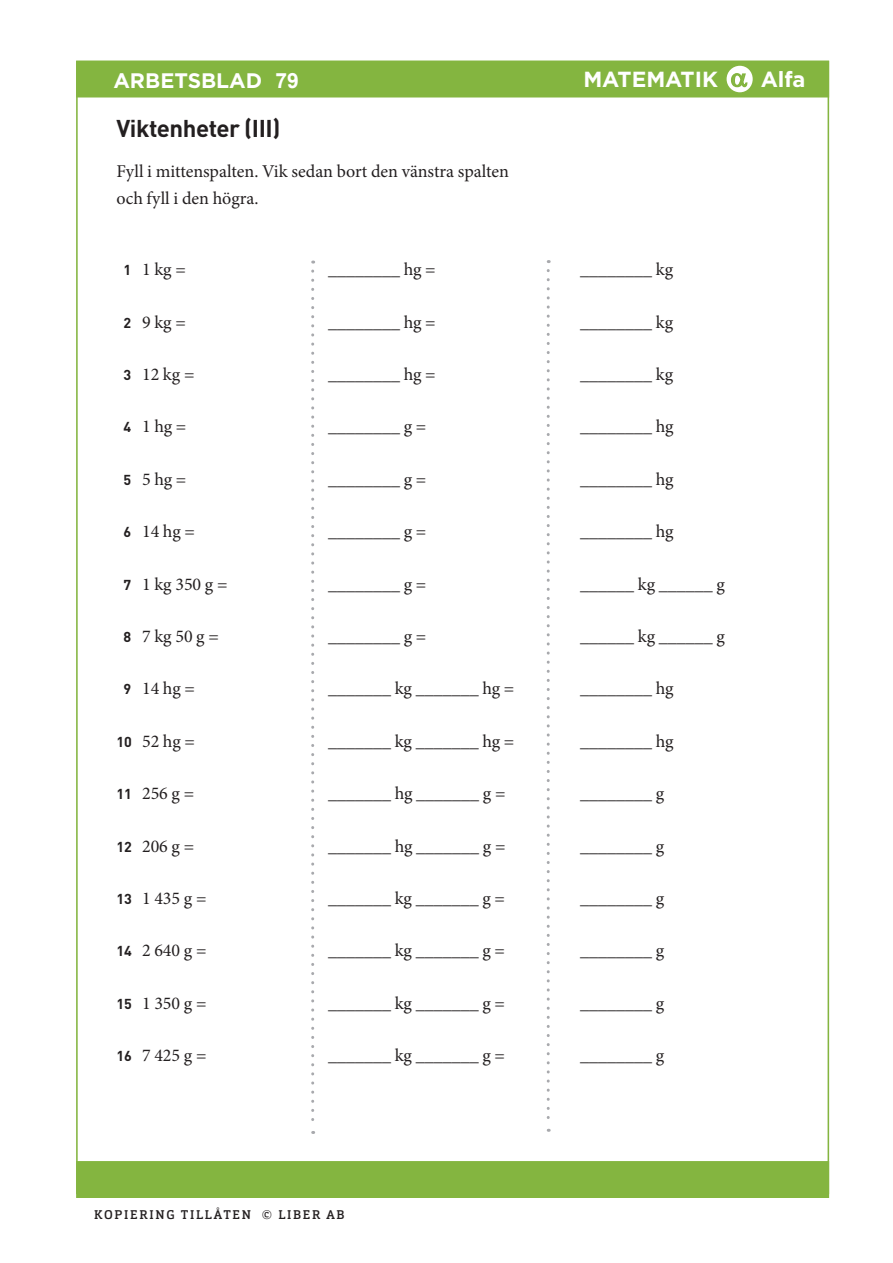
<style>
.page{position:relative;width:893px;height:1263px;background:#fff}
.page>*{position:absolute;margin:0;border:0;box-sizing:border-box;transform-origin:0 0}
.R_OH{font:700 24px "DIN Pro";letter-spacing:-.02em;color:#231f20}
.t1{font:700 21.9px "Gotham";color:#fff}
.Antal_ratt{font:700 21px "Gotham";color:#fff}
.Uppgift_luft_över{font:18px "Minion Pro";color:#231f20}
.Brödtext{font:18px/27px "Minion Pro";color:#231f20}
.t2{font:500 12.45px "Orgon Slab";letter-spacing:.14em;color:#231f20}
.Pagina_V{font:700 9px "DIN Pro";letter-spacing:.11em;color:#231f20}
.s1{font-family:"Arial"}
.s2{font-family:"DIN Pro";font-weight:700;font-size:14.25px}
</style>
<div class="page">
<div style="left:77px;top:61px;width:751px;height:36px;background:#84b540"></div>
<div style="left:77px;top:1162px;width:751px;height:35px;background:#84b540"></div>
<div style="left:76px;top:1161px;width:753px;height:37px;border:2px solid #84b540"></div>
<div style="left:727px;top:66px;width:26px;height:26px;background:#fff;border-radius:50%"></div>
<svg style="left:311px;top:271px;width:3px;height:863px"></svg>
<svg style="left:547px;top:271px;width:3px;height:861px"></svg>
<svg style="left:731px;top:73px;width:17px;height:15px"></svg>
<p class="Antal_ratt" style="left:113px;top:67px;width:187px">ARBETSBLAD <span class="s1">79</span></p>
<p class="R_OH" style="left:117px;top:112px;width:165px">Viktenheter (III)</p>
<p class="Brödtext" style="left:117px;top:158px;width:394px">Fyll i mittenspalten. Vik sedan bort den vänstra spalten och fyll i den högra.</p>
<p class="t1" style="left:583px;top:65px;width:136px">MATEMATIK</p>
<p class="t1" style="left:761px;top:64px;width:46px">Alfa</p>
<p class="Uppgift_luft_över" style="left:124px;top:257px;width:64px"><span class="s2">1</span> 1kg =</p>
<p class="Uppgift_luft_över" style="left:328px;top:257px;width:109px">________ hg =</p>
<p class="Uppgift_luft_över" style="left:580px;top:257px;width:95px">________ kg</p>
<p class="Uppgift_luft_över" style="left:124px;top:310px;width:64px"><span class="s2">2</span> 9kg =</p>
<p class="Uppgift_luft_över" style="left:328px;top:310px;width:109px">________ hg =</p>
<p class="Uppgift_luft_över" style="left:580px;top:310px;width:95px">________ kg</p>
<p class="Uppgift_luft_över" style="left:124px;top:362px;width:72px"><span class="s2">3</span> 12kg =</p>
<p class="Uppgift_luft_över" style="left:328px;top:362px;width:109px">________ hg =</p>
<p class="Uppgift_luft_över" style="left:580px;top:362px;width:95px">________ kg</p>
<p class="Uppgift_luft_över" style="left:124px;top:415px;width:64px"><span class="s2">4</span> 1hg =</p>
<p class="Uppgift_luft_över" style="left:328px;top:415px;width:100px">________ g =</p>
<p class="Uppgift_luft_över" style="left:580px;top:415px;width:95px">________ hg</p>
<p class="Uppgift_luft_över" style="left:124px;top:467px;width:64px"><span class="s2">5</span> 5hg =</p>
<p class="Uppgift_luft_över" style="left:328px;top:467px;width:100px">________ g =</p>
<p class="Uppgift_luft_över" style="left:580px;top:467px;width:95px">________ hg</p>
<p class="Uppgift_luft_över" style="left:124px;top:519px;width:73px"><span class="s2">6</span> 14hg =</p>
<p class="Uppgift_luft_över" style="left:328px;top:519px;width:100px">________ g =</p>
<p class="Uppgift_luft_över" style="left:580px;top:519px;width:95px">________ hg</p>
<p class="Uppgift_luft_över" style="left:124px;top:572px;width:105px"><span class="s2">7</span> 1kg 350g =</p>
<p class="Uppgift_luft_över" style="left:328px;top:572px;width:100px">________ g =</p>
<p class="Uppgift_luft_över" style="left:580px;top:572px;width:146px">______ kg ______ g</p>
<p class="Uppgift_luft_över" style="left:124px;top:624px;width:97px"><span class="s2">8</span> 7kg 50g =</p>
<p class="Uppgift_luft_över" style="left:328px;top:624px;width:100px">________ g =</p>
<p class="Uppgift_luft_över" style="left:580px;top:624px;width:146px">______ kg ______ g</p>
<p class="Uppgift_luft_över" style="left:124px;top:676px;width:73px"><span class="s2">9</span> 14hg =</p>
<p class="Uppgift_luft_över" style="left:328px;top:676px;width:188px">_______ kg _______ hg =</p>
<p class="Uppgift_luft_över" style="left:580px;top:676px;width:95px">________ hg</p>
<p class="Uppgift_luft_över" style="left:117px;top:729px;width:80px"><span class="s2">10</span> 52 hg =</p>
<p class="Uppgift_luft_över" style="left:328px;top:729px;width:188px">_______ kg _______ hg =</p>
<p class="Uppgift_luft_över" style="left:580px;top:729px;width:95px">________ hg</p>
<p class="Uppgift_luft_över" style="left:117px;top:781px;width:79px"><span class="s2">11</span> 256 g =</p>
<p class="Uppgift_luft_över" style="left:328px;top:781px;width:179px">_______ hg _______ g =</p>
<p class="Uppgift_luft_över" style="left:580px;top:781px;width:86px">________ g</p>
<p class="Uppgift_luft_över" style="left:117px;top:834px;width:79px"><span class="s2">12</span> 206 g =</p>
<p class="Uppgift_luft_över" style="left:328px;top:834px;width:179px">_______ hg _______ g =</p>
<p class="Uppgift_luft_över" style="left:580px;top:834px;width:86px">________ g</p>
<p class="Uppgift_luft_över" style="left:117px;top:886px;width:91px"><span class="s2">13</span> 1435g =</p>
<p class="Uppgift_luft_över" style="left:328px;top:886px;width:178px">_______ kg _______ g =</p>
<p class="Uppgift_luft_över" style="left:580px;top:886px;width:86px">________ g</p>
<p class="Uppgift_luft_över" style="left:117px;top:938px;width:91px"><span class="s2">14</span> 2640g =</p>
<p class="Uppgift_luft_över" style="left:328px;top:938px;width:178px">_______ kg _______ g =</p>
<p class="Uppgift_luft_över" style="left:580px;top:938px;width:86px">________ g</p>
<p class="Uppgift_luft_över" style="left:117px;top:991px;width:91px"><span class="s2">15</span> 1350g =</p>
<p class="Uppgift_luft_över" style="left:328px;top:991px;width:178px">_______ kg _______ g =</p>
<p class="Uppgift_luft_över" style="left:580px;top:991px;width:86px">________ g</p>
<p class="Uppgift_luft_över" style="left:117px;top:1043px;width:91px"><span class="s2">16</span> 7425g =</p>
<p class="Uppgift_luft_över" style="left:328px;top:1043px;width:178px">_______ kg _______ g =</p>
<p class="Uppgift_luft_över" style="left:580px;top:1043px;width:86px">________ g</p>
<p class="Pagina_V" style="left:115px;top:1201px;width:83px">HEJ © LIBER AB</p>
<p class="t2" style="left:94px;top:1206px;width:252px">KOPIERING TILLÅTEN © LIBER AB</p>
</div>
